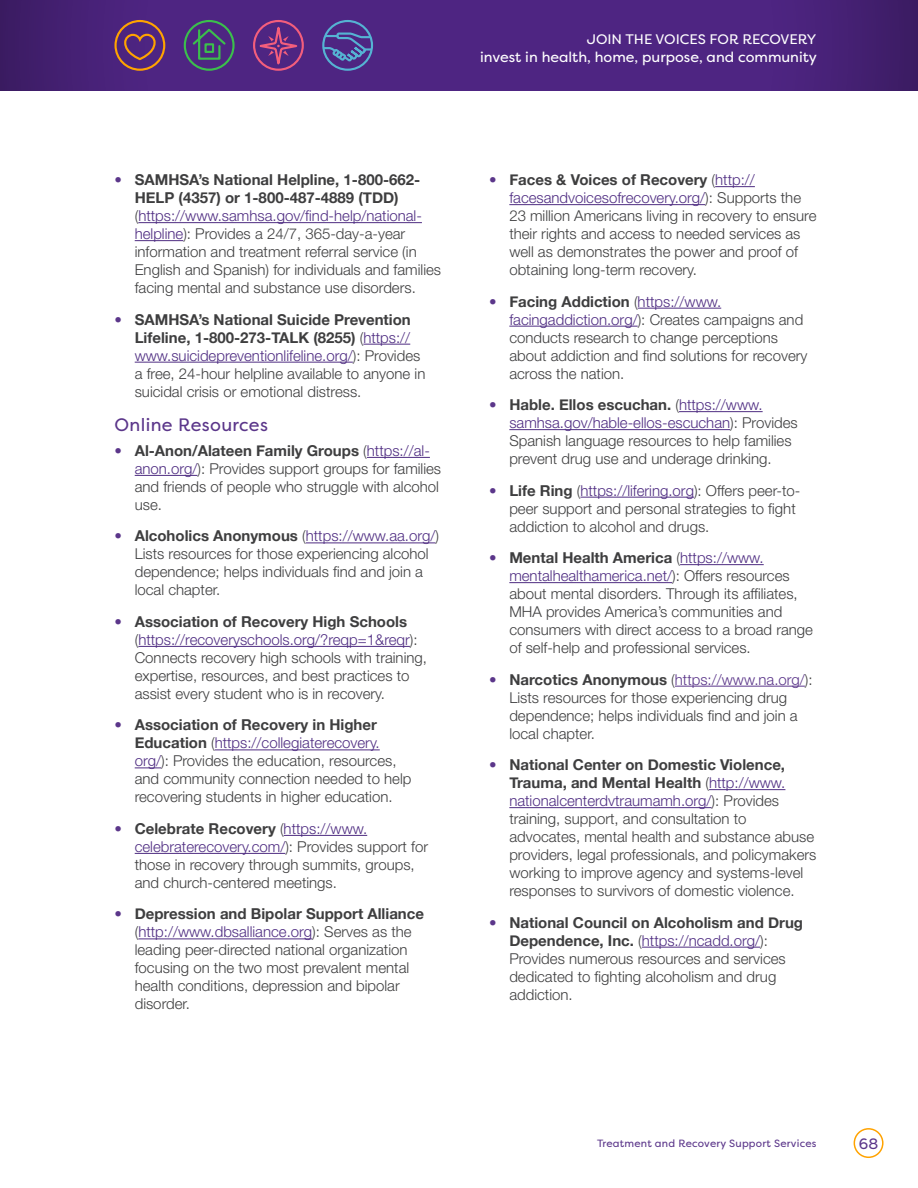
<style>
.page{position:relative;width:918px;height:1188px;background:#fff}
.page>*{position:absolute;margin:0;border:0;box-sizing:border-box;transform-origin:0 0}
.t1{font:18px "Filson Pro";letter-spacing:.02em;color:#5b368a}
.t2{font:300 15px/18px "Helvetica Neue LT Std";color:#3e3e3f}
.t3{font:15px "Filson Pro";color:#5b368a}
.t4{font:14.4px "Filson Pro";color:#fff}
.t5{font:13.8px "Filson Pro";color:#fff}
.t6{font:10.5px "Filson Pro";letter-spacing:.02em;color:#5b368a}
.s1{font-family:"Helvetica Neue";font-weight:700;color:#5b368a}
.s2{font-family:"Helvetica Neue";font-weight:700}
.s3{color:#4f2d82}
.s4{color:#5b368a}
</style>
<div class="page">
<div style="left:854px;top:1128px;width:30px;height:30px;border:2px solid #ffa300;border-radius:50%"></div>
<svg style="left:0;top:0;width:918px;height:91px;background:#4b247c"></svg>
<div style="left:184px;top:20px;width:51px;height:51px;border:2px solid #3bbf4c;border-radius:50%"></div>
<svg style="left:191px;top:27px;width:37px;height:34px"></svg>
<svg style="left:123px;top:33px;width:34px;height:28px"></svg>
<div style="left:114px;top:20px;width:51px;height:51px;border:2px solid #ffa300;border-radius:50%"></div>
<svg style="left:249px;top:16px;width:59px;height:58px;background:#6b2f80"></svg>
<div style="left:322px;top:20px;width:51px;height:51px;border:2px solid #55b3d3;border-radius:50%"></div>
<svg style="left:322px;top:31px;width:52px;height:33px;background:#50519b"></svg>
<hr style="left:138px;top:222px;width:284px;height:1px;background:#4f2d82">
<hr style="left:135px;top:240px;width:48px;height:1px;background:#4f2d82">
<hr style="left:363px;top:344px;width:47px;height:1px;background:#4f2d82">
<hr style="left:135px;top:362px;width:218px;height:1px;background:#4f2d82">
<hr style="left:367px;top:457px;width:63px;height:1px;background:#4f2d82">
<hr style="left:135px;top:475px;width:63px;height:1px;background:#4f2d82">
<hr style="left:306px;top:543px;width:130px;height:1px;background:#4f2d82">
<hr style="left:138px;top:646px;width:272px;height:1px;background:#4f2d82">
<hr style="left:215px;top:750px;width:165px;height:1px;background:#4f2d82">
<svg style="left:135px;top:768px;width:26px;height:1px"></svg>
<hr style="left:284px;top:835px;width:83px;height:1px;background:#4f2d82">
<hr style="left:135px;top:853px;width:150px;height:1px;background:#4f2d82">
<hr style="left:138px;top:939px;width:174px;height:1px;background:#4f2d82">
<hr style="left:715px;top:186px;width:40px;height:1px;background:#4f2d82">
<hr style="left:509px;top:204px;width:196px;height:1px;background:#4f2d82">
<hr style="left:638px;top:308px;width:83px;height:1px;background:#4f2d82">
<hr style="left:509px;top:326px;width:129px;height:1px;background:#4f2d82">
<hr style="left:679px;top:411px;width:84px;height:1px;background:#4f2d82">
<hr style="left:509px;top:429px;width:221px;height:1px;background:#4f2d82">
<hr style="left:580px;top:497px;width:114px;height:1px;background:#4f2d82">
<hr style="left:680px;top:564px;width:84px;height:1px;background:#4f2d82">
<hr style="left:509px;top:582px;width:163px;height:1px;background:#4f2d82">
<hr style="left:675px;top:686px;width:130px;height:1px;background:#5b368a">
<hr style="left:709px;top:789px;width:76px;height:1px;background:#4f2d82">
<hr style="left:509px;top:807px;width:203px;height:1px;background:#4f2d82">
<hr style="left:642px;top:947px;width:118px;height:1px;background:#4f2d82">
<p class="t5" style="left:587px;top:30px;width:231px">JOIN THE VOICES FOR RECOVERY</p>
<p class="t4" style="left:480px;top:47px;width:338px">invest in health, home, purpose, and community</p>
<p class="t2" style="left:135px;top:170px;width:308px;text-indent:-20px"><span class="s1">•</span> <span class="s2">SAMHSA’s National Helpline, 1-800-662- HELP (4357) or 1-800-487-4889 (TDD) </span>(<span class="s3">https://www.samhsa.gov/find-help/national&shy;helpline</span>): Provides a 24/7, 365-day-a-year information and treatment referral service (in English and Spanish) for individuals and families facing mental and substance use disorders.</p>
<p class="t2" style="left:135px;top:310px;width:292px;text-indent:-20px"><span class="s1">•</span> <span class="s2">SAMHSA’s National Suicide Prevention Lifeline, 1-800-273-TALK (8255)</span> (<span class="s3">https:// www.suicidepreventionlifeline.org/</span>): Provides a free, 24-hour helpline available to anyone in suicidal crisis or emotional distress.</p>
<h3 class="t1" style="left:114px;top:413px;width:155px">Online Resources</h3>
<p class="t2" style="left:135px;top:441px;width:308px;text-indent:-20px"><span class="s1">•</span> <span class="s2">Al-Anon/Alateen Family Groups</span> (<span class="s3">https://al&shy;anon.org/</span>): Provides support groups for families and friends of people who struggle with alcohol use.</p>
<p class="t2" style="left:135px;top:527px;width:306px;text-indent:-20px"><span class="s1">•</span> <span class="s2">Alcoholics Anonymous</span> (<span class="s3">https://www.aa.org/</span>)<br>Lists resources for those experiencing alcohol dependence; helps individuals find and join a local chapter.</p>
<p class="t2" style="left:135px;top:612px;width:294px;text-indent:-20px"><span class="s1">•</span> <span class="s2">Association of Recovery High Schools </span>(<span class="s3">https://recoveryschools.org/?reqp=1&amp;reqr</span>):<br>Connects recovery high schools with training, expertise, resources, and best practices to assist every student who is in recovery.</p>
<p class="t2" style="left:135px;top:716px;width:278px;text-indent:-20px"><span class="s1">•</span> <span class="s2">Association of Recovery in Higher Education</span> (<span class="s3">https://collegiaterecovery. org/</span>): Provides the education, resources, and community connection needed to help recovering students in higher education.</p>
<p class="t2" style="left:135px;top:819px;width:295px;text-indent:-20px"><span class="s1">•</span> <span class="s2">Celebrate Recovery</span> (<span class="s3">https://www. celebraterecovery.com/</span>): Provides support for those in recovery through summits, groups, and church-centered meetings.</p>
<p class="t2" style="left:135px;top:905px;width:291px;text-indent:-20px"><span class="s1">•</span> <span class="s2">Depression and Bipolar Support Alliance </span>(<span class="s3">http://www.dbsalliance.org</span>): Serves as the leading peer-directed national organization focusing on the two most prevalent mental health conditions, depression and bipolar disorder.</p>
<p class="t2" style="left:509px;top:170px;width:309px;text-indent:-20px"><span class="s1">•</span> <span class="s2">Faces &amp; Voices of Recovery</span> (<span class="s3">http:// facesandvoicesofrecovery.org/</span>): Supports the 23 million Americans living in recovery to ensure their rights and access to needed services as well as demonstrates the power and proof of obtaining long-term recovery.</p>
<p class="t2" style="left:509px;top:292px;width:300px;text-indent:-20px"><span class="s1">•</span> <span class="s2">Facing Addiction</span> (<span class="s3">https://www. facingaddiction.org/</span>): Creates campaigns and conducts research to change perceptions about addiction and find solutions for recovery across the nation.</p>
<p class="t2" style="left:509px;top:395px;width:290px;text-indent:-20px"><span class="s1">•</span> <span class="s2">Hable. Ellos escuchan.</span> (<span class="s3">https://www. samhsa.gov/hable-ellos-escuchan</span>): Provides Spanish language resources to help families prevent drug use and underage drinking.</p>
<p class="t2" style="left:509px;top:481px;width:293px;text-indent:-20px"><span class="s1">•</span> <span class="s2">Life Ring</span> (<span class="s3">https://lifering.org</span>): Offers peer-to&shy;peer support and personal strategies to fight addiction to alcohol and drugs.</p>
<p class="t2" style="left:509px;top:548px;width:305px;text-indent:-20px"><span class="s1">•</span> <span class="s2">Mental Health America</span> (<span class="s3">https://www. mentalhealthamerica.net/</span>): Offers resources about mental disorders. Through its affiliates, MHA provides America’s communities and consumers with direct access to a broad range of self-help and professional services.</p>
<p class="t2" style="left:509px;top:670px;width:305px;text-indent:-20px"><span class="s1">•</span> <span class="s2">Narcotics Anonymous</span> (<span class="s4">https://www.na.org/</span>):<br>Lists resources for those experiencing drug dependence; helps individuals find and join a local chapter.</p>
<p class="t2" style="left:509px;top:755px;width:309px;text-indent:-20px"><span class="s1">•</span> <span class="s2">National Center on Domestic Violence, Trauma, and Mental Health</span> (<span class="s3">http://www. nationalcenterdvtraumamh.org/</span>): Provides training, support, and consultation to advocates, mental health and substance abuse providers, legal professionals, and policymakers working to improve agency and systems-level responses to survivors of domestic violence.</p>
<p class="t2" style="left:509px;top:913px;width:295px;text-indent:-20px"><span class="s1">•</span> <span class="s2">National Council on Alcoholism and Drug Dependence, Inc.</span> (<span class="s3">https://ncadd.org/</span>):<br>Provides numerous resources and services dedicated to fighting alcoholism and drug addiction.</p>
<p class="t6" style="left:597px;top:1136px;width:221px">Treatment and Recovery Support Services</p>
<p class="t3" style="left:859px;top:1133px;width:21px">68</p>
</div>
